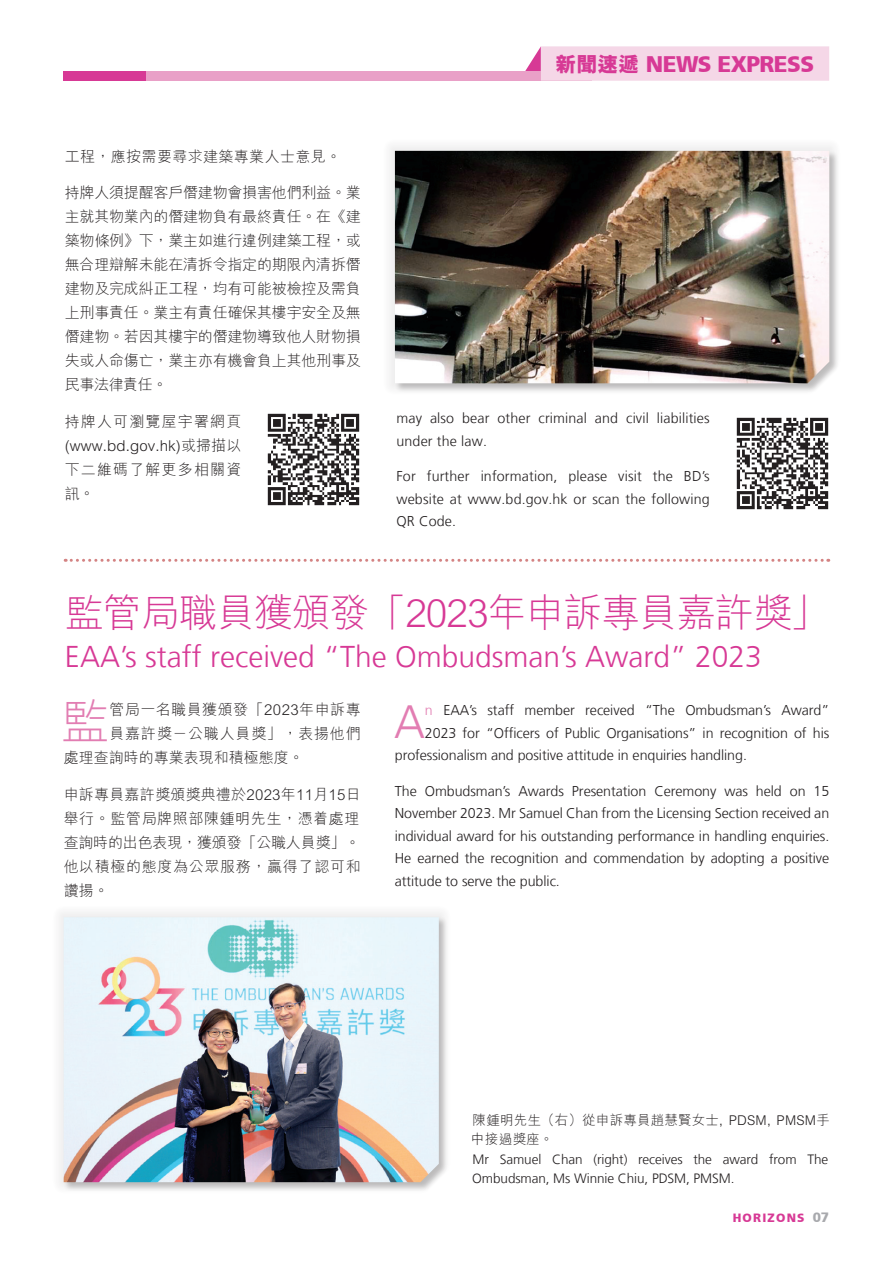
<style>
.page{position:relative;width:893px;height:1263px;background:#fff}
.page>*{position:absolute;margin:0;border:0;box-sizing:border-box;transform-origin:0 0}
.t1{font:300 48.45px "M Hei HK";color:#e27db2}
.t2{font:300 46.5px "Frutiger LT";color:#e27db2}
.t3{font:300 39px "M Hei HK";letter-spacing:-.03em;color:#d73995}
.t4{font:300 30px "Frutiger LT";color:#d73995}
.t5{font:900 22.5px "Frutiger CE";letter-spacing:-.025em;color:#d73995}
.t6{font:300 15px/24px "M Hei HK";letter-spacing:.025em;color:#231f20;text-align:justify}
.t7{font:300 15px "M Hei HK";letter-spacing:.05em;color:#231f20}
.t8{font:300 15px "M Hei HK";color:#231f20}
.t9{font:300 14.25px/22.5px "Frutiger LT";letter-spacing:-.005em;color:#231f20;text-align:justify}
.t10{font:300 13.5px/19.5px "Frutiger LT";letter-spacing:-.005em;color:#231f20}
.t11{font:300 13.5px/19.5px "M Hei HK";letter-spacing:.015em;color:#231f20}
.t12{font:900 12px "Frutiger CE";letter-spacing:.1em;color:#d73995}
.s1{font-family:"M Hei HK";font-weight:800;font-size:21px}
.s2{color:#e27db2}
.s3{font-size:13.5px;color:#a8a9ad}
</style>
<div class="page">
<div style="left:52px;top:906px;width:398px;height:288px;background:#231f20;opacity:.15"></div>
<img style="left:64px;top:917px;width:375px;height:265px">
<div style="left:383px;top:139px;width:458px;height:256px;background:#231f20;opacity:.15"></div>
<img style="left:395px;top:151px;width:434px;height:232px">
<div style="left:65px;top:72px;width:526px;height:9px;background:#e9a0c7"></div>
<svg style="left:519px;top:46px;width:310px;height:35px;background:#f4d5e6"></svg>
<div style="left:63px;top:72px;width:83px;height:9px;background:#d73995"></div>
<img style="left:267px;top:413px;width:93px;height:93px">
<img style="left:736px;top:417px;width:93px;height:93px">
<svg style="left:65px;top:559px;width:764px;height:3px"></svg>
<p class="t5" style="left:556px;top:51px;width:260px"><span class="s1">新聞速遞</span> NEWS EXPRESS</p>
<p class="t6" style="left:65px;top:143px;width:278px">工程，應按需要尋求建築專業人士意見。</p>
<p class="t6" style="left:65px;top:180px;width:298px">持牌人須提醒客戶僭建物會損害他們利益。業主就其物業內的僭建物負有最終責任。在《建築物條例》下，業主如進行違例建築工程，或無合理辯解未能在清拆令指定的期限內清拆僭建物及完成糾正工程，均有可能被檢控及需負上刑事責任。業主有責任確保其樓宇安全及無僭建物。若因其樓宇的僭建物導致他人財物損失或人命傷亡，業主亦有機會負上其他刑事及民事法律責任。</p>
<p class="t6" style="left:65px;top:409px;width:178px">持牌人可瀏覽屋宇署網頁(www.bd.gov.hk)或掃描以下二維碼了解更多相關資訊。</p>
<p class="t9" style="left:396px;top:407px;width:315px">may also bear other criminal and civil liabilities under the law.</p>
<p class="t9" style="left:396px;top:465px;width:315px">For further information, please visit the BD’s website at www.bd.gov.hk or scan the following QR Code.</p>
<p class="t3" style="left:65px;top:585px;width:766px">監管局職員獲頒發「2023年申訴專員嘉許獎」</p>
<p class="t4" style="left:65px;top:640px;width:698px">EAA’s staff received “The Ombudsman’s Award” 2023</p>
<p class="t2" style="left:394px;top:695px;width:33px">A</p>
<p class="t9" style="left:425px;top:699px;width:406px"><span class="s2">n</span> EAA’s staff member received “The Ombudsman’s Award”</p>
<p class="t1" style="left:61px;top:688px;width:50px">監</p>
<p class="t6" style="left:109px;top:697px;width:253px">管局一名職員獲頒發「2023年申訴專</p>
<p class="t7" style="left:109px;top:723px;width:253px">員嘉許獎－公職人員獎」，表揚他們</p>
<p class="t8" style="left:64px;top:747px;width:241px">處理查詢時的專業表現和積極態度。</p>
<p class="t6" style="left:64px;top:782px;width:299px">申訴專員嘉許獎頒獎典禮於2023年11月15日舉行。監管局牌照部陳鍾明先生，憑着處理查詢時的出色表現，獲頒發「公職人員獎」。他以積極的態度為公眾服務，贏得了認可和讚揚。</p>
<p class="t9" style="left:425px;top:722px;width:406px">2023 for “Officers of Public Organisations” in recognition of his</p>
<p class="t9" style="left:395px;top:744px;width:354px">professionalism and positive attitude in enquiries handling.</p>
<p class="t9" style="left:395px;top:780px;width:436px">The Ombudsman’s Awards Presentation Ceremony was held on 15<br>November 2023. Mr Samuel Chan from the Licensing Section received an individual award for his outstanding performance in handling enquiries.<br>He earned the recognition and commendation by adopting a positive attitude to serve the public.</p>
<p class="t11" style="left:471px;top:1109px;width:360px">陳鍾明先生（右）從申訴專員趙慧賢女士, PDSM, PMSM手中接過獎座。</p>
<p class="t10" style="left:472px;top:1149px;width:357px">Mr Samuel Chan (right) receives the award from The<br>Ombudsman, Ms Winnie Chiu, PDSM, PMSM.</p>
<p class="t12" style="left:733px;top:1211px;width:98px">HORIZONS <span class="s3">07</span></p>
</div>
